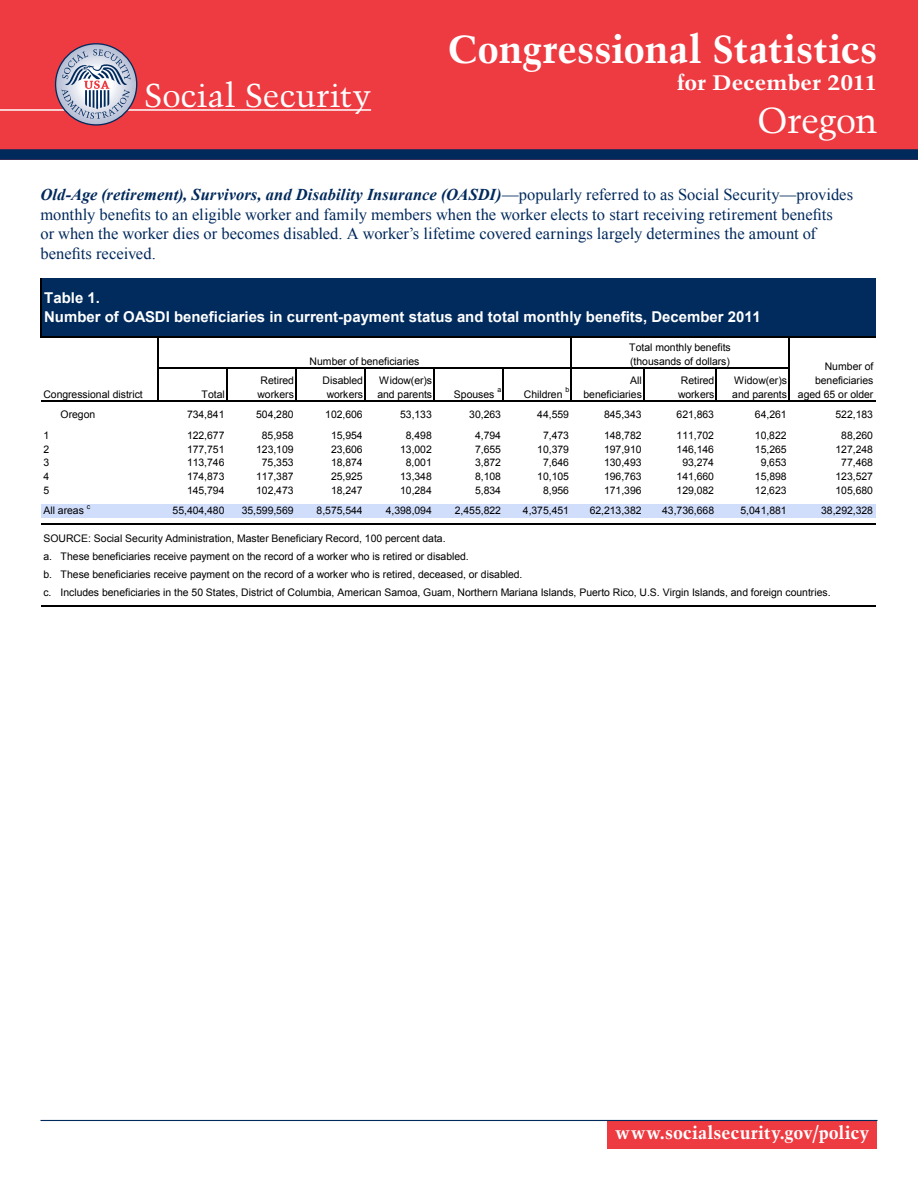
<style>
.page{position:relative;width:918px;height:1188px;background:#fff}
.page>*{position:absolute;margin:0;border:0;box-sizing:border-box;transform-origin:0 0}
.t1{font:700 39px "Trump Mediaeval";color:#fff}
.t2{font:36px "Trump Mediaeval";letter-spacing:-.015em;color:#fff}
.t3{font:33px "Trump Mediaeval";letter-spacing:-.005em;color:#fff}
.t4{font:700 21px "Trump Mediaeval";letter-spacing:-.005em;color:#fff;scale:1.1 1}
.t5{font:700 18px "Trump Mediaeval";letter-spacing:.005em;color:#fff}
.t6{font:16.5px/19.5px "Times New Roman";color:#00295c}
.t7{font:700 15px/19.2px "Arial";color:#fff}
.t8{font:10.5px/13.6px "Arial";letter-spacing:-.005em;color:#000}
.t9{font:7.05px "Arial";color:#000}
.s1{font-weight:700;font-style:italic}
</style>
<div class="page">
<div style="left:0;top:0;width:918px;height:160px;background:#ee3a41"></div>
<div style="left:0;top:149px;width:918px;height:11px;background:#00295c"></div>
<hr style="left:0;top:109px;width:371px;height:2px;background:#fff">
<div style="left:608px;top:1121px;width:270px;height:28px;background:#ee3a41"></div>
<hr style="left:40px;top:1120px;width:838px;height:1px;background:#00295c">
<svg style="left:56px;top:44px;width:81px;height:81px"></svg>
<div style="left:55px;top:43px;width:82px;height:83px;border:1px solid #00295c;border-radius:50%"></div>
<svg style="left:62px;top:49px;width:69px;height:70px;background:#afadc0"></svg>
<div style="left:41px;top:278px;width:834px;height:60px;background:#002b5c"></div>
<div style="left:41px;top:504px;width:834px;height:14px;background:#d1defb"></div>
<hr style="left:41px;top:278px;width:1px;height:60px;background:#000">
<hr style="left:157px;top:338px;width:1px;height:64px;background:#000">
<hr style="left:570px;top:338px;width:2px;height:64px;background:#000">
<hr style="left:788px;top:338px;width:1px;height:64px;background:#000">
<hr style="left:226px;top:369px;width:1px;height:33px;background:#000">
<hr style="left:295px;top:369px;width:1px;height:33px;background:#000">
<hr style="left:364px;top:369px;width:2px;height:33px;background:#000">
<hr style="left:433px;top:369px;width:2px;height:33px;background:#000">
<hr style="left:502px;top:369px;width:2px;height:33px;background:#000">
<hr style="left:643px;top:369px;width:1px;height:33px;background:#000">
<hr style="left:716px;top:369px;width:1px;height:33px;background:#000">
<hr style="left:42px;top:337px;width:833px;height:1px;background:#000">
<hr style="left:158px;top:367px;width:631px;height:2px;background:#000">
<hr style="left:41px;top:400px;width:834px;height:2px;background:#000">
<hr style="left:41px;top:523px;width:834px;height:2px;background:#000">
<hr style="left:41px;top:605px;width:834px;height:2px;background:#000">
<h3 class="t3" style="left:144px;top:75px;width:228px">Social Security</h3>
<h1 class="t1" style="left:447px;top:24px;width:432px">Congressional Statistics</h1>
<h3 class="t4" style="left:677px;top:69px;width:184px">for December 2011</h3>
<h2 class="t2" style="left:757px;top:98px;width:122px">Oregon</h2>
<p class="t6" style="left:40px;top:185px;width:814px"><span class="s1">Old-Age (retirement), Survivors, and Disability Insurance (OASDI)</span>—popularly referred to as Social Security—provides monthly benefits to an eligible worker and family members when the worker elects to start receiving retirement benefits<br>or when the worker dies or becomes disabled. A worker’s lifetime covered earnings largely determines the amount of benefits received.</p>
<p class="t7" style="left:44px;top:288px;width:718px">Table 1.<br>Number of OASDI beneficiaries in current-payment status and total monthly benefits, December 2011</p>
<p class="t8" style="left:310px;top:354px;width:111px">Number of beneficiaries</p>
<p class="t8" style="left:629px;top:341px;width:103px">Total monthly benefits (thousands of dollars)</p>
<p class="t8" style="left:798px;top:360px;width:77px;text-align:right">Number of beneficiaries aged 65 or older</p>
<p class="t8" style="left:258px;top:374px;width:38px">Retired workers</p>
<p class="t8" style="left:323px;top:374px;width:42px;text-align:center">Disabled workers</p>
<p class="t8" style="left:377px;top:374px;width:56px">Widow(er)s and parents</p>
<p class="t9" style="left:565px;top:385px;width:5px">b</p>
<p class="t8" style="left:584px;top:374px;width:60px;text-align:right">All beneficiaries</p>
<p class="t8" style="left:678px;top:374px;width:38px">Retired workers</p>
<p class="t8" style="left:732px;top:374px;width:56px">Widow(er)s and parents</p>
<p class="t8" style="left:454px;top:387px;width:42px">Spouses</p>
<p class="t9" style="left:497px;top:385px;width:5px">a</p>
<p class="t8" style="left:524px;top:387px;width:40px">Children</p>
<p class="t8" style="left:202px;top:387px;width:25px">Total</p>
<p class="t8" style="left:43px;top:387px;width:101px">Congressional district</p>
<p class="t8" style="left:43px;top:428px;width:7px;text-align:justify">1<br>2<br>3<br>4<br>5</p>
<p class="t8" style="left:61px;top:408px;width:36px">Oregon</p>
<p class="t8" style="left:187px;top:408px;width:39px">734,841</p>
<p class="t8" style="left:256px;top:408px;width:39px">504,280</p>
<p class="t8" style="left:325px;top:408px;width:39px">102,606</p>
<p class="t8" style="left:400px;top:408px;width:33px">53,133</p>
<p class="t8" style="left:469px;top:408px;width:33px">30,263</p>
<p class="t8" style="left:537px;top:408px;width:33px">44,559</p>
<p class="t8" style="left:604px;top:408px;width:39px">845,343</p>
<p class="t8" style="left:677px;top:408px;width:39px">621,863</p>
<p class="t8" style="left:755px;top:408px;width:33px">64,261</p>
<p class="t8" style="left:836px;top:408px;width:39px">522,183</p>
<p class="t8" style="left:187px;top:428px;width:39px">122,677</p>
<p class="t8" style="left:262px;top:428px;width:33px">85,958</p>
<p class="t8" style="left:331px;top:428px;width:33px">15,954</p>
<p class="t8" style="left:406px;top:428px;width:27px">8,498</p>
<p class="t8" style="left:475px;top:428px;width:27px">4,794</p>
<p class="t8" style="left:543px;top:428px;width:27px">7,473</p>
<p class="t8" style="left:604px;top:428px;width:39px">148,782</p>
<p class="t8" style="left:677px;top:428px;width:39px">111,702</p>
<p class="t8" style="left:755px;top:428px;width:33px">10,822</p>
<p class="t8" style="left:841px;top:428px;width:33px">88,260</p>
<p class="t8" style="left:187px;top:442px;width:39px">177,751</p>
<p class="t8" style="left:256px;top:442px;width:39px">123,109</p>
<p class="t8" style="left:331px;top:442px;width:33px">23,606</p>
<p class="t8" style="left:400px;top:442px;width:33px">13,002</p>
<p class="t8" style="left:475px;top:442px;width:27px">7,655</p>
<p class="t8" style="left:537px;top:442px;width:33px">10,379</p>
<p class="t8" style="left:604px;top:442px;width:39px">197,910</p>
<p class="t8" style="left:677px;top:442px;width:39px">146,146</p>
<p class="t8" style="left:755px;top:442px;width:33px">15,265</p>
<p class="t8" style="left:836px;top:442px;width:39px">127,248</p>
<p class="t8" style="left:187px;top:456px;width:39px">113,746</p>
<p class="t8" style="left:262px;top:456px;width:33px">75,353</p>
<p class="t8" style="left:331px;top:456px;width:33px">18,874</p>
<p class="t8" style="left:406px;top:456px;width:27px">8,001</p>
<p class="t8" style="left:475px;top:456px;width:27px">3,872</p>
<p class="t8" style="left:543px;top:456px;width:27px">7,646</p>
<p class="t8" style="left:604px;top:456px;width:39px">130,493</p>
<p class="t8" style="left:682px;top:456px;width:33px">93,274</p>
<p class="t8" style="left:761px;top:456px;width:27px">9,653</p>
<p class="t8" style="left:841px;top:456px;width:33px">77,468</p>
<p class="t8" style="left:187px;top:469px;width:39px">174,873</p>
<p class="t8" style="left:256px;top:469px;width:39px">117,387</p>
<p class="t8" style="left:331px;top:469px;width:33px">25,925</p>
<p class="t8" style="left:400px;top:469px;width:33px">13,348</p>
<p class="t8" style="left:475px;top:469px;width:27px">8,108</p>
<p class="t8" style="left:537px;top:469px;width:33px">10,105</p>
<p class="t8" style="left:604px;top:469px;width:39px">196,763</p>
<p class="t8" style="left:677px;top:469px;width:39px">141,660</p>
<p class="t8" style="left:755px;top:469px;width:33px">15,898</p>
<p class="t8" style="left:836px;top:469px;width:39px">123,527</p>
<p class="t8" style="left:187px;top:483px;width:39px">145,794</p>
<p class="t8" style="left:256px;top:483px;width:39px">102,473</p>
<p class="t8" style="left:331px;top:483px;width:33px">18,247</p>
<p class="t8" style="left:400px;top:483px;width:33px">10,284</p>
<p class="t8" style="left:475px;top:483px;width:27px">5,834</p>
<p class="t8" style="left:543px;top:483px;width:27px">8,956</p>
<p class="t8" style="left:604px;top:483px;width:39px">171,396</p>
<p class="t8" style="left:677px;top:483px;width:39px">129,082</p>
<p class="t8" style="left:755px;top:483px;width:33px">12,623</p>
<p class="t8" style="left:836px;top:483px;width:39px">105,680</p>
<p class="t8" style="left:173px;top:504px;width:53px">55,404,480</p>
<p class="t8" style="left:242px;top:504px;width:53px">35,599,569</p>
<p class="t8" style="left:317px;top:504px;width:48px">8,575,544</p>
<p class="t8" style="left:386px;top:504px;width:48px">4,398,094</p>
<p class="t8" style="left:455px;top:504px;width:48px">2,455,822</p>
<p class="t8" style="left:523px;top:504px;width:48px">4,375,451</p>
<p class="t8" style="left:590px;top:504px;width:53px">62,213,382</p>
<p class="t8" style="left:662px;top:504px;width:53px">43,736,668</p>
<p class="t8" style="left:741px;top:504px;width:48px">5,041,881</p>
<p class="t8" style="left:821px;top:504px;width:53px">38,292,328</p>
<p class="t8" style="left:43px;top:504px;width:42px">All areas</p>
<p class="t9" style="left:87px;top:502px;width:5px">c</p>
<p class="t8" style="left:61px;top:547px;width:771px;line-height:18.1px">These beneficiaries receive payment on the record of a worker who is retired or disabled.<br>These beneficiaries receive payment on the record of a worker who is retired, deceased, or disabled.<br>Includes beneficiaries in the 50 States, District of Columbia, American Samoa, Guam, Northern Mariana Islands, Puerto Rico, U.S. Virgin Islands, and foreign countries.</p>
<p class="t8" style="left:43px;top:531px;width:404px">SOURCE: Social Security Administration, Master Beneficiary Record, 100 percent data.</p>
<p class="t8" style="left:43px;top:547px;width:10px;line-height:18.1px;text-align:justify">a. b. c.</p>
<h3 class="t5" style="left:615px;top:1121px;width:256px">www.socialsecurity.gov/policy</h3>
</div>
